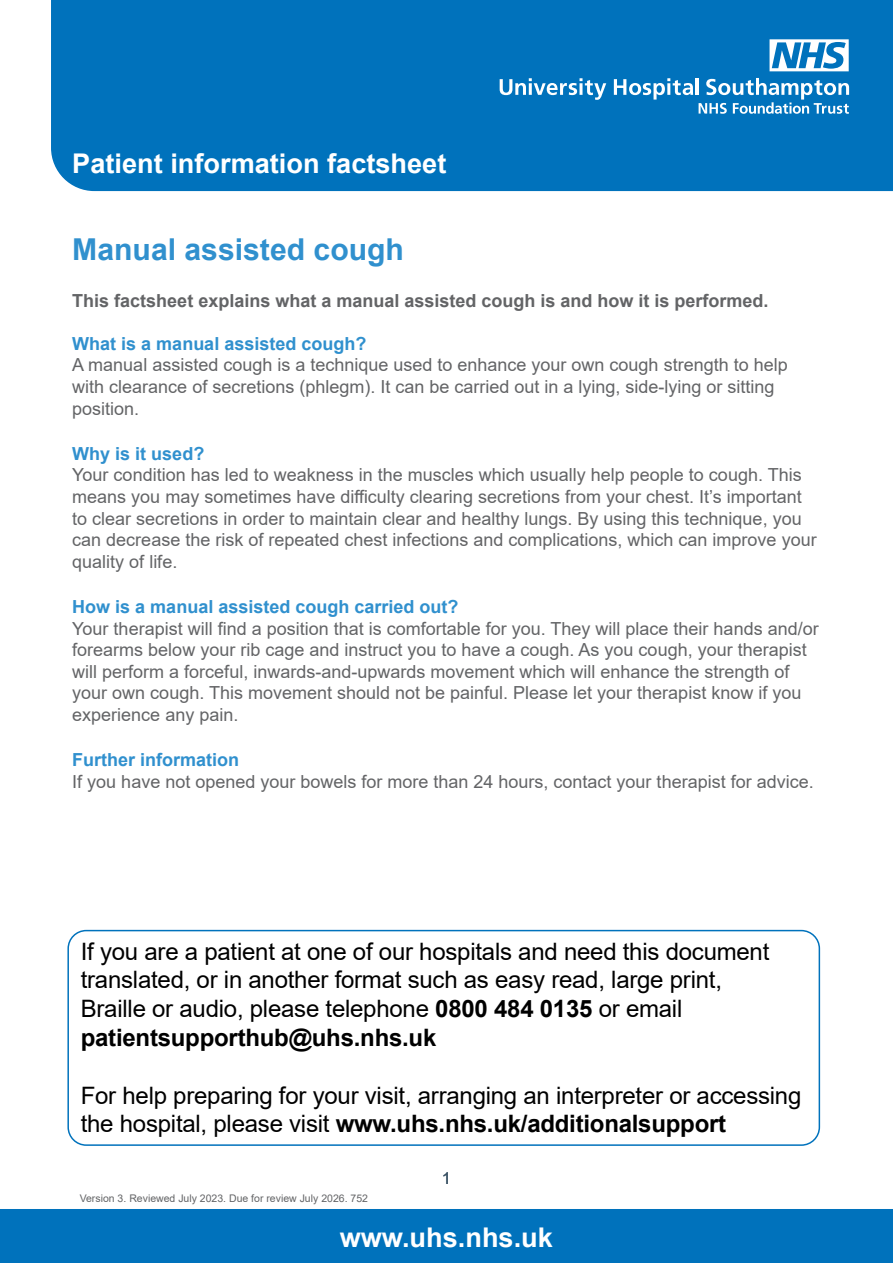
<style>
.page{position:relative;width:893px;height:1263px;background:#fff}
.page>*{position:absolute;margin:0;border:0;box-sizing:border-box;transform-origin:0 0}
.t1{font:700 30.15px "Arial";color:#3090ce}
.t2{font:700 27.15px "Arial";color:#fff}
.t3{font:24px/28.8px "Arial";letter-spacing:-.01em;color:#000}
.t4{font:18px/21.6px "Arial";color:#636466}
.t5{font:700 18px "Arial";color:#3090ce}
.t6{font:700 18px "Arial";color:#636466}
.t7{font:16.5px "Arial";color:#3d5567}
.t8{font:10.5px "Arial";color:#636466}
.s1{font-weight:700}
</style>
<div class="page">
<div style="left:51px;top:0;width:842px;height:192px;background:#0072bc"></div>
<div style="left:0;top:1209px;width:893px;height:54px;background:#0072bc"></div>
<svg style="left:500px;top:78px;width:106px;height:22px"></svg>
<svg style="left:614px;top:78px;width:79px;height:22px"></svg>
<hr style="left:696px;top:78px;width:3px;height:17px;background:#fff">
<svg style="left:699px;top:78px;width:150px;height:36px"></svg>
<svg style="left:769px;top:39px;width:80px;height:32px"></svg>
<div style="left:67px;top:930px;width:753px;height:216px;border:2px solid #0072bc;border-radius:18px"></div>
<h2 class="t2" style="left:72px;top:144px;width:376px">Patient information factsheet</h2>
<h1 class="t1" style="left:72px;top:228px;width:333px">Manual assisted cough</h1>
<p class="t6" style="left:72px;top:288px;width:698px">This factsheet explains what a manual assisted cough is and how it is performed.</p>
<p class="t5" style="left:72px;top:331px;width:296px">What is a manual assisted cough?</p>
<p class="t4" style="left:72px;top:354px;width:717px">A manual assisted cough is a technique used to enhance your own cough strength to help with clearance of secretions (phlegm). It can be carried out in a lying, side-lying or sitting position.</p>
<p class="t5" style="left:72px;top:441px;width:134px">Why is it used?</p>
<p class="t4" style="left:72px;top:464px;width:746px">Your condition has led to weakness in the muscles which usually help people to cough. This means you may sometimes have difficulty clearing secretions from your chest. It’s important to clear secretions in order to maintain clear and healthy lungs. By using this technique, you can decrease the risk of repeated chest infections and complications, which can improve your quality of life.</p>
<p class="t5" style="left:72px;top:594px;width:388px">How is a manual assisted cough carried out?</p>
<p class="t4" style="left:72px;top:617px;width:748px">Your therapist will find a position that is comfortable for you. They will place their hands and/or forearms below your rib cage and instruct you to have a cough. As you cough, your therapist will perform a forceful, inwards-and-upwards movement which will enhance the strength of your own cough. This movement should not be painful. Please let your therapist know if you experience any pain.</p>
<p class="t5" style="left:72px;top:747px;width:169px">Further information</p>
<p class="t4" style="left:72px;top:770px;width:743px">If you have not opened your bowels for more than 24 hours, contact your therapist for advice.</p>
<h3 class="t3" style="left:81px;top:936px;width:690px">If you are a patient at one of our hospitals and need this document translated, or in another format such as easy read, large print, Braille or audio, please telephone <span class="s1">0800 484 0135</span> or email <span class="s1">patientsupporthub@uhs.nhs.uk</span></h3>
<h3 class="t3" style="left:81px;top:1080px;width:722px">For help preparing for your visit, arranging an interpreter or accessing the hospital, please visit <span class="s1">www.uhs.nhs.uk/additionalsupport</span></h3>
<p class="t8" style="left:80px;top:1190px;width:290px">Version 3. Reviewed July 2023. Due for review July 2026. 752</p>
<p class="t7" style="left:442px;top:1166px;width:11px">1</p>
<h2 class="t2" style="left:340px;top:1218px;width:215px">www.uhs.nhs.uk</h2>
</div>
